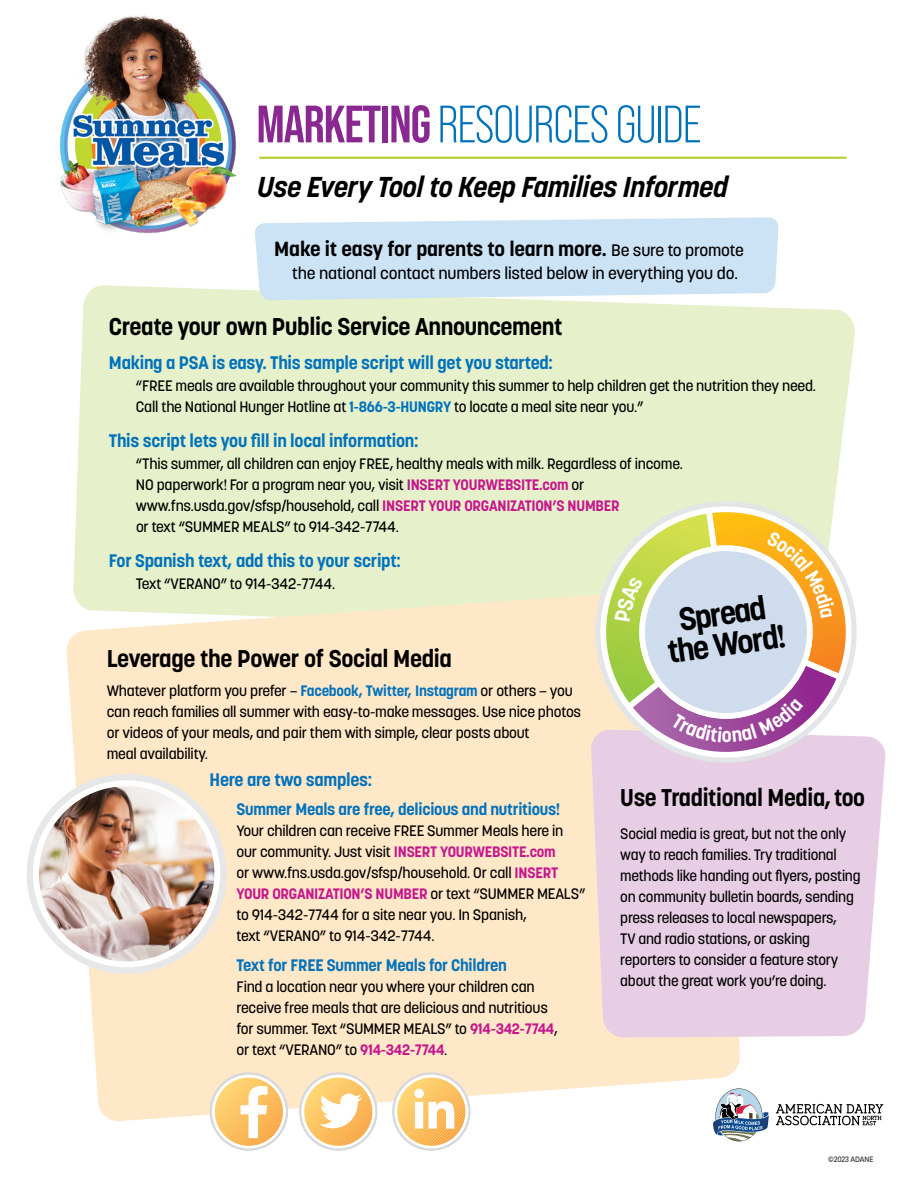
<style>
.page{position:relative;width:918px;height:1188px;background:#fff}
.page>*{position:absolute;margin:0;border:0;box-sizing:border-box;transform-origin:0 0}
.t1{font:52.5px "Bebas Neue Pro";letter-spacing:-.02em;color:#0072bc}
.t2{font:700 32.25px/30.6px "Korolev";color:#010101;text-align:center}
.t3{font:italic 700 28.5px "Korolev";letter-spacing:-.015em;color:#000}
.t4{font:700 24px "Korolev";letter-spacing:-.015em;color:#000}
.t5{font:700 20.25px "Korolev";letter-spacing:-.01em;color:#000;scale:1.04 1}
.t6{font:700 19.8px "Korolev";color:#fff}
.t7{font:700 18px "Korolev";letter-spacing:-.015em;color:#0072bc}
.t8{font:700 16.5px "Korolev";letter-spacing:-.015em;color:#0072bc}
.t9{font:500 16.5px "Korolev";letter-spacing:-.01em;color:#000}
.t10{font:500 15px/21px "Korolev";letter-spacing:-.015em;color:#000}
.t11{font:7.5px "Aventra";letter-spacing:-.015em;color:#000;scale:.9 1}
.s1{font-weight:700;color:#892890}
.s2{font-weight:500;font-size:16.5px}
.s3{font-weight:700;color:#0072bc}
.s4{font-weight:700;color:#a3238f}
.s5{font-weight:700;color:#c6168d}
</style>
<div class="page">
<div style="left:73px;top:285px;width:782px;height:302px;background:#e6f0cb"></div>
<svg style="left:776px;top:1104px;width:107px;height:21px"></svg>
<svg style="left:713px;top:1088px;width:56px;height:53px"></svg>
<hr style="left:259px;top:157px;width:588px;height:2px;background:#b3d235">
<img style="left:59px;top:15px;width:178px;height:219px">
<svg style="left:66px;top:587px;width:674px;height:535px;background:#fde9cb"></svg>
<svg style="left:210px;top:1072px;width:78px;height:79px"></svg>
<svg style="left:299px;top:1072px;width:79px;height:79px"></svg>
<svg style="left:392px;top:1072px;width:79px;height:79px"></svg>
<img style="left:27px;top:773px;width:201px;height:204px">
<svg style="left:591px;top:736px;width:295px;height:302px;background:#e8d0e4"></svg>
<svg style="left:254px;top:217px;width:525px;height:83px;background:#d0e5f6"></svg>
<svg style="left:588px;top:495px;width:272px;height:273px"></svg>
<svg style="left:598px;top:512px;width:249px;height:245px;background:#d6c9b7"></svg>
<h1 class="t1" style="left:256px;top:95px;width:446px"><span class="s1">MARKETING</span>RESOURCES GUIDE</h1>
<h3 class="t3" style="left:258px;top:169px;width:472px">Use Every Tool to Keep Families Informed</h3>
<h3 class="t5" style="left:274px;top:236px;width:453px">Make it easy for parents to learn more. <span class="s2">Be sure to promote</span></h3>
<p class="t9" style="left:292px;top:262px;width:447px">the national contact numbers listed below in everything you do.</p>
<h3 class="t4" style="left:109px;top:312px;width:455px">Create your own Public Service Announcement</h3>
<p class="t7" style="left:109px;top:351px;width:445px">Making a PSA is easy. This sample script will get you started:</p>
<p class="t10" style="left:136px;top:375px;width:682px">“FREE meals are available throughout your community this summer to help children get the nutrition they need.<br>Call the National Hunger Hotline at <span class="s3">1-866-3-HUNGRY</span> to locate a meal site near you.”</p>
<p class="t7" style="left:109px;top:429px;width:311px">This script lets you fill in local information:</p>
<p class="t10" style="left:136px;top:453px;width:549px">“This summer, all children can enjoy FREE, healthy meals with milk. Regardless of income.<br>NO paperwork! For a program near you, visit <span class="s4">I</span><span class="s5">NSERT YOURWEBSITE.com</span> or www.fns.usda.gov/sfsp/household, call <span class="s5">INSERT YOUR ORGANIZATION’S NUMBER<br></span>or text “SUMMER MEALS” to 914-342-7744.</p>
<p class="t7" style="left:109px;top:549px;width:294px">For Spanish text, add this to your script:</p>
<p class="t10" style="left:136px;top:573px;width:201px">Text “VERANO” to 914-342-7744.</p>
<h3 class="t4" style="left:107px;top:644px;width:347px">Leverage the Power of Social Media</h3>
<p class="t10" style="left:107px;top:680px;width:476px">Whatever platform you prefer – <span class="s3">Facebook, Twitter, Instagram</span> or others – you can reach families all summer with easy-to-make messages. Use nice photos or videos of your meals, and pair them with simple, clear posts about<br>meal availability.</p>
<p class="t7" style="left:210px;top:768px;width:164px">Here are two samples:</p>
<p class="t8" style="left:237px;top:798px;width:325px">Summer Meals are free, delicious and nutritious!</p>
<p class="t10" style="left:237px;top:820px;width:350px">Your children can receive FREE Summer Meals here in our community. Just visit <span class="s5">INSERT YOURWEBSITE.com<br></span>or www.fns.usda.gov/sfsp/household. Or call <span class="s5">INSERT YOUR ORGANIZATION’S NUMBER</span> or text “SUMMER MEALS” to 914-342-7744 for a site near you. In Spanish,<br>text “VERANO” to 914-342-7744.</p>
<p class="t8" style="left:237px;top:954px;width:272px">Text for FREE Summer Meals for Children</p>
<p class="t10" style="left:237px;top:976px;width:323px">Find a location near you where your children can receive free meals that are delicious and nutritious for summer. Text “SUMMER MEALS” to <span class="s5">914-342-7744</span>, or text “VERANO” to <span class="s5">914-342-7744</span>.</p>
<h2 class="t2" style="left:662px;top:607px;width:121px;rotate:-8deg">Spread the Word!</h2>
<h3 class="t6" style="left:722px;top:723px;width:11px">o</h3>
<h3 class="t4" style="left:620px;top:782px;width:246px">Use Traditional Media, too</h3>
<p class="t10" style="left:620px;top:823px;width:242px">Social media is great, but not the only way to reach families. Try traditional methods like handing out flyers, posting on community bulletin boards, sending press releases to local newspapers,<br>TV and radio stations, or asking reporters to consider a feature story about the great work you’re doing.</p>
<p class="t11" style="left:828px;top:1155px;width:52px">©2023 ADANE</p>
</div>
